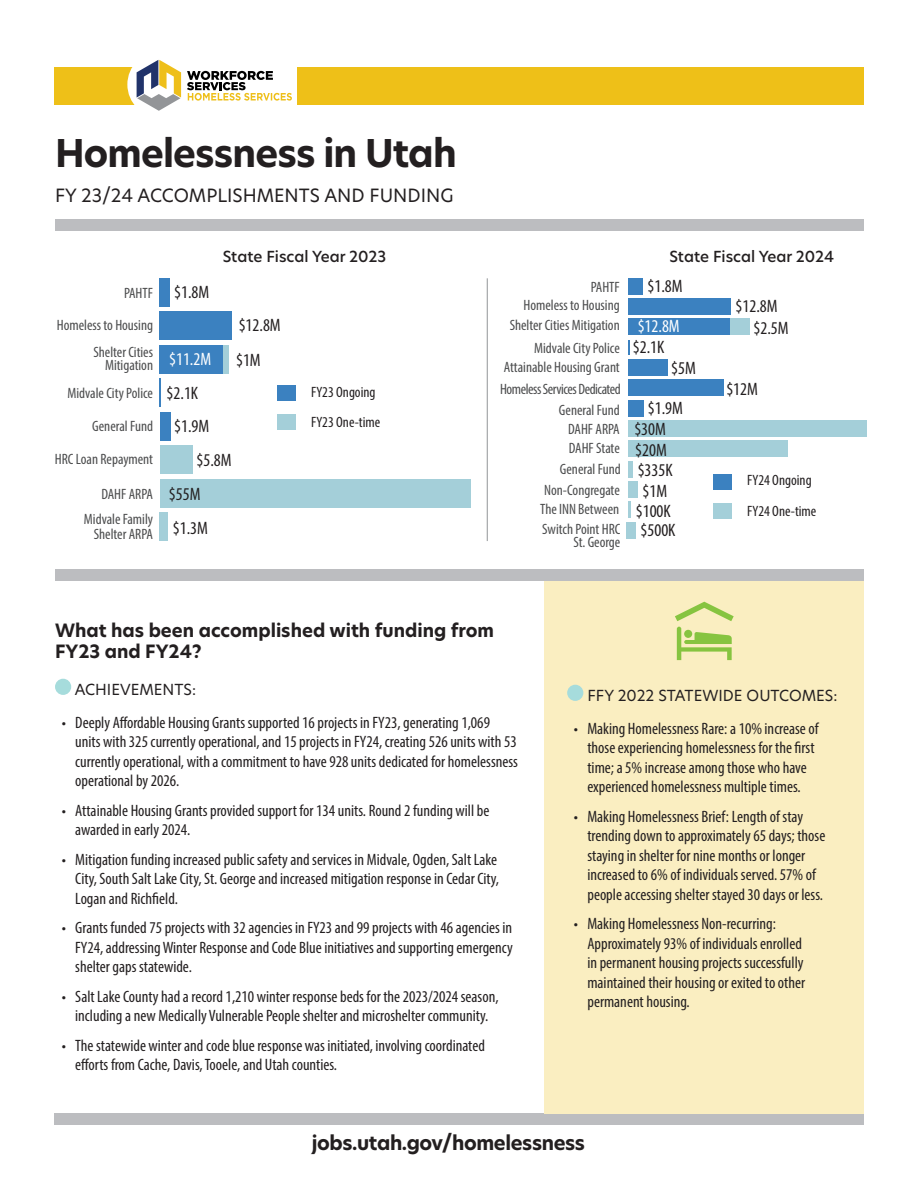
<style>
.page{position:relative;width:918px;height:1188px;background:#fff}
.page>*{position:absolute;margin:0;border:0;box-sizing:border-box;transform-origin:0 0}
.t1{font:700 37.5px "New Hero";letter-spacing:-.025em;color:#231f20}
.t2{font:700 19.5px "New Hero";letter-spacing:-.02em;color:#231f20}
.t3{font:condensed 18px "Myriad Pro";color:#231f20}
.t4{font:700 18px/21px "New Hero";color:#231f20}
.t5{font:18px "New Hero";color:#231f20}
.t6{font:condensed 18px "Myriad Pro";color:#fff}
.t7{font:condensed 16.5px/19.5px "Myriad Pro";color:#231f20}
.t8{font:condensed 15px/13.5px "Myriad Pro";color:#4b4c4d;text-align:right}
.t9{font:condensed 15px "Myriad Pro";color:#231f20}
.t10{font:15px "New Hero";color:#231f20}
.t11{font:500 15px "New Hero";color:#231f20}
.t12{font:condensed 15px "Myriad Pro";letter-spacing:-.03em;color:#4b4c4d}
</style>
<div class="page">
<div style="left:55px;top:679px;width:16px;height:16px;background:#a6dcdc;border-radius:50%"></div>
<div style="left:298px;top:67px;width:566px;height:38px;background:#eec018"></div>
<div style="left:54px;top:67px;width:93px;height:38px;background:#eec018"></div>
<div style="left:127px;top:51px;width:67px;height:67px;background:#fff;border-radius:50%"></div>
<svg style="left:137px;top:60px;width:44px;height:51px"></svg>
<svg style="left:187px;top:71px;width:105px;height:30px"></svg>
<div style="left:55px;top:219px;width:809px;height:11px;background:#bcbdc0"></div>
<div style="left:54px;top:1113px;width:810px;height:12px;background:#bcbdc0"></div>
<div style="left:545px;top:580px;width:319px;height:533px;background:#faeec1"></div>
<div style="left:160px;top:446px;width:32px;height:28px;background:#a4cfd9"></div>
<div style="left:160px;top:479px;width:310px;height:29px;background:#a4cfd9"></div>
<div style="left:160px;top:513px;width:8px;height:28px;background:#a4cfd9"></div>
<div style="left:160px;top:278px;width:10px;height:28px;background:#3b81c0"></div>
<div style="left:160px;top:312px;width:72px;height:28px;background:#3b81c0"></div>
<div style="left:223px;top:345px;width:5px;height:29px;background:#a4cfd9"></div>
<div style="left:160px;top:345px;width:63px;height:29px;background:#3b81c0"></div>
<svg style="left:160px;top:379px;width:1px;height:28px"></svg>
<div style="left:160px;top:412px;width:11px;height:29px;background:#3b81c0"></div>
<div style="left:277px;top:385px;width:19px;height:16px;background:#3b81c0"></div>
<div style="left:277px;top:415px;width:19px;height:15px;background:#a4cfd9"></div>
<div style="left:628px;top:420px;width:239px;height:17px;background:#a4cfd9"></div>
<div style="left:628px;top:440px;width:159px;height:17px;background:#a4cfd9"></div>
<div style="left:628px;top:461px;width:5px;height:17px;background:#a4cfd9"></div>
<div style="left:628px;top:481px;width:9px;height:17px;background:#a4cfd9"></div>
<div style="left:627px;top:522px;width:9px;height:17px;background:#a4cfd9"></div>
<svg style="left:628px;top:501px;width:2px;height:17px"></svg>
<div style="left:628px;top:278px;width:15px;height:17px;background:#3b81c0"></div>
<div style="left:628px;top:298px;width:102px;height:17px;background:#3b81c0"></div>
<div style="left:730px;top:318px;width:20px;height:17px;background:#a4cfd9"></div>
<div style="left:628px;top:318px;width:102px;height:17px;background:#3b81c0"></div>
<svg style="left:628px;top:340px;width:2px;height:15px"></svg>
<div style="left:628px;top:359px;width:40px;height:17px;background:#3b81c0"></div>
<div style="left:628px;top:379px;width:95px;height:17px;background:#3b81c0"></div>
<div style="left:628px;top:400px;width:16px;height:17px;background:#3b81c0"></div>
<div style="left:713px;top:474px;width:19px;height:16px;background:#3b81c0"></div>
<div style="left:713px;top:503px;width:19px;height:16px;background:#a4cfd9"></div>
<hr style="left:487px;top:278px;width:1px;height:263px;background:#939598">
<div style="left:55px;top:569px;width:809px;height:11px;background:#bcbdc0"></div>
<div style="left:567px;top:685px;width:16px;height:16px;background:#a6dcdc;border-radius:50%"></div>
<svg style="left:675px;top:602px;width:59px;height:58px"></svg>
<p class="t1" style="left:55px;top:128px;width:403px">Homelessness in Utah</p>
<p class="t5" style="left:55px;top:184px;width:400px">FY 23/24 ACCOMPLISHMENTS AND FUNDING</p>
<p class="t8" style="left:124px;top:286px;width:31px">PAHTF</p>
<p class="t8" style="left:57px;top:318px;width:98px">Homeless to Housing</p>
<p class="t8" style="left:93px;top:345px;width:61px">Shelter Cities<br>Mitigation</p>
<p class="t8" style="left:67px;top:386px;width:87px">Midvale City Police</p>
<p class="t8" style="left:92px;top:419px;width:62px">General Fund</p>
<p class="t8" style="left:55px;top:452px;width:100px">HRC Loan Repayment</p>
<p class="t8" style="left:101px;top:487px;width:53px">DAHF ARPA</p>
<p class="t8" style="left:84px;top:512px;width:71px;line-height:15px">Midvale Family<br>Shelter ARPA</p>
<p class="t11" style="left:223px;top:246px;width:165px">State Fiscal Year 2023</p>
<p class="t11" style="left:669px;top:246px;width:166px">State Fiscal Year 2024</p>
<p class="t3" style="left:174px;top:282px;width:37px">$1.8M</p>
<p class="t3" style="left:239px;top:314px;width:43px">$12.8M</p>
<p class="t6" style="left:169px;top:348px;width:43px">$11.2M</p>
<p class="t3" style="left:167px;top:382px;width:33px">$2.1K</p>
<p class="t3" style="left:174px;top:415px;width:37px">$1.9M</p>
<p class="t3" style="left:197px;top:449px;width:37px">$5.8M</p>
<p class="t3" style="left:169px;top:483px;width:33px">$55M</p>
<p class="t3" style="left:173px;top:517px;width:37px">$1.3M</p>
<p class="t3" style="left:236px;top:349px;width:26px">$1M</p>
<p class="t9" style="left:311px;top:383px;width:66px">FY23 Ongoing</p>
<p class="t9" style="left:311px;top:413px;width:71px">FY23 One-time</p>
<p class="t8" style="left:591px;top:280px;width:31px">PAHTF</p>
<p class="t3" style="left:647px;top:275px;width:37px">$1.8M</p>
<p class="t8" style="left:524px;top:298px;width:98px">Homeless to Housing</p>
<p class="t8" style="left:510px;top:318px;width:112px">Shelter Cities Mitigation</p>
<p class="t8" style="left:534px;top:341px;width:87px">Midvale City Police</p>
<p class="t8" style="left:504px;top:360px;width:117px">Attainable Housing Grant</p>
<p class="t12" style="left:500px;top:380px;width:122px">Homeless Services Dedicated</p>
<p class="t8" style="left:559px;top:404px;width:62px">General Fund</p>
<p class="t8" style="left:568px;top:422px;width:53px">DAHF ARPA</p>
<p class="t8" style="left:569px;top:441px;width:53px">DAHF State</p>
<p class="t8" style="left:560px;top:462px;width:62px">General Fund</p>
<p class="t8" style="left:544px;top:483px;width:77px">Non-Congregate</p>
<p class="t8" style="left:540px;top:502px;width:80px">The INN Between</p>
<p class="t8" style="left:542px;top:522px;width:80px">Switch Point HRC<br>St. George</p>
<p class="t3" style="left:736px;top:295px;width:43px">$12.8M</p>
<p class="t6" style="left:638px;top:316px;width:43px">$12.8M</p>
<p class="t3" style="left:754px;top:317px;width:37px">$2.5M</p>
<p class="t3" style="left:671px;top:357px;width:26px">$5M</p>
<p class="t3" style="left:633px;top:336px;width:33px">$2.1K</p>
<p class="t3" style="left:648px;top:397px;width:37px">$1.9M</p>
<p class="t3" style="left:634px;top:418px;width:33px">$30M</p>
<p class="t3" style="left:635px;top:439px;width:33px">$20M</p>
<p class="t3" style="left:638px;top:459px;width:36px">$335K</p>
<p class="t3" style="left:643px;top:480px;width:26px">$1M</p>
<p class="t3" style="left:636px;top:500px;width:36px">$100K</p>
<p class="t3" style="left:641px;top:519px;width:36px">$500K</p>
<p class="t3" style="left:726px;top:378px;width:33px">$12M</p>
<p class="t9" style="left:747px;top:471px;width:66px">FY24 Ongoing</p>
<p class="t9" style="left:747px;top:502px;width:71px">FY24 One-time</p>
<p class="t4" style="left:55px;top:620px;width:441px">What has been accomplished with funding from<br>FY23 and FY24?</p>
<p class="t10" style="left:75px;top:679px;width:123px">ACHIEVEMENTS:</p>
<p class="t7" style="left:75px;top:713px;width:444px;text-indent:-14px">• Deeply Affordable Housing Grants supported 16 projects in FY23, generating 1,069 units with 325 currently operational, and 15 projects in FY24, creating 526 units with 53 currently operational, with a commitment to have 928 units dedicated for homelessness operational by 2026.</p>
<p class="t7" style="left:75px;top:801px;width:416px;text-indent:-14px">• Attainable Housing Grants provided support for 134 units. Round 2 funding will be awarded in early 2024.</p>
<p class="t7" style="left:75px;top:849px;width:425px;text-indent:-14px">• Mitigation funding increased public safety and services in Midvale, Ogden, Salt Lake<br>City, South Salt Lake City, St. George and increased mitigation response in Cedar City,<br>Logan and Richfield.</p>
<p class="t7" style="left:75px;top:918px;width:439px;text-align:justify;text-indent:-14px">• Grants funded 75 projects with 32 agencies in FY23 and 99 projects with 46 agencies in FY24, addressing Winter Response and Code Blue initiatives and supporting emergency shelter gaps statewide.</p>
<p class="t7" style="left:62px;top:986px;width:438px;text-align:center">• Salt Lake County had a record 1,210 winter response beds for the 2023/2024 season, including a new Medically Vulnerable People shelter and microshelter community.</p>
<p class="t7" style="left:75px;top:1035px;width:411px;text-indent:-14px">• The statewide winter and code blue response was initiated, involving coordinated efforts from Cache, Davis, Tooele, and Utah counties.</p>
<p class="t10" style="left:587px;top:685px;width:251px">FFY 2022 STATEWIDE OUTCOMES:</p>
<p class="t7" style="left:574px;top:719px;width:246px;text-align:center">• Making Homelessness Rare: a 10% increase of those experiencing homelessness for the first time; a 5% increase among those who have experienced homelessness multiple times.</p>
<p class="t7" style="left:587px;top:807px;width:239px;text-indent:-14px">• Making Homelessness Brief: Length of stay trending down to approximately 65 days; those staying in shelter for nine months or longer increased to 6% of individuals served. 57% of people accessing shelter stayed 30 days or less.</p>
<p class="t7" style="left:587px;top:914px;width:219px;text-indent:-14px">• Making Homelessness Non-recurring:<br>Approximately 93% of individuals enrolled in permanent housing projects successfully maintained their housing or exited to other permanent housing.</p>
<p class="t2" style="left:312px;top:1129px;width:275px">jobs.utah.gov/homelessness</p>
</div>
